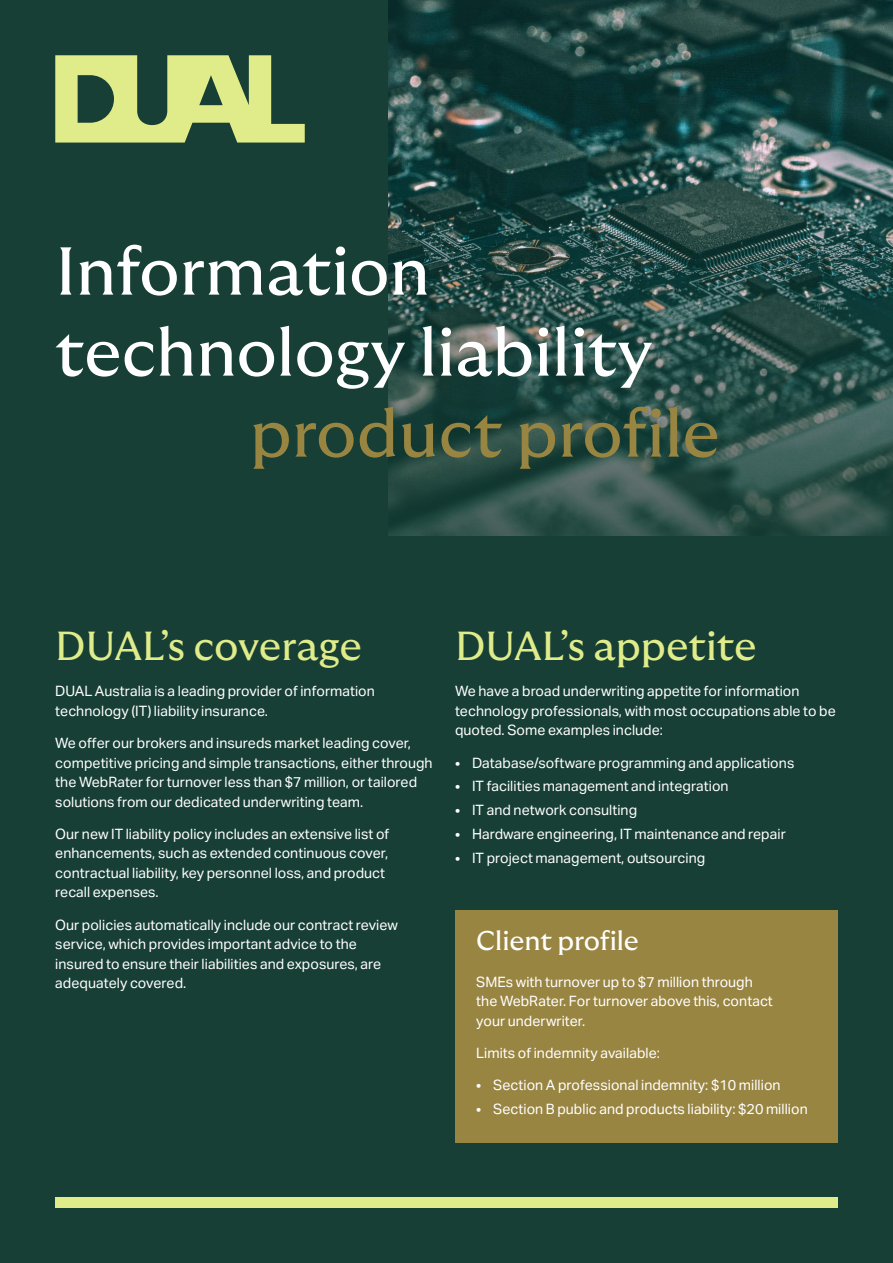
<style>
.page{position:relative;width:893px;height:1263px;background:#173f35}
.page>*{position:absolute;margin:0;border:0;box-sizing:border-box;transform-origin:0 0}
.t1{font:67.5px/81px "GT Ultra Median";letter-spacing:-.005em;color:#fff}
.t2{font:67.5px "GT Ultra Median";color:#998542}
.t3{font:40.5px "GT Ultra Median";letter-spacing:-.005em;color:#e0ec89}
.t4{font:27px "GT Ultra Median";color:#fff}
.t5{font:14.25px/19.5px "Aktiv Grotesk";color:#fff}
</style>
<div class="page">
<img style="left:388px;top:0;width:505px;height:79px">
<svg style="left:388px;top:79px;width:505px;height:456px"></svg>
<svg style="left:55px;top:55px;width:250px;height:88px"></svg>
<div style="left:455px;top:910px;width:383px;height:233px;background:#998542"></div>
<div style="left:55px;top:1197px;width:783px;height:11px;background:#e0ec89"></div>
<h1 class="t1" style="left:55px;top:231px;width:599px">Information technology liability</h1>
<h1 class="t2" style="left:250px;top:396px;width:471px">product profile</h1>
<h2 class="t3" style="left:55px;top:623px;width:308px">DUAL’s coverage</h2>
<p class="t5" style="left:55px;top:682px;width:321px">DUAL Australia is a leading provider of information technology (IT) liability insurance.</p>
<p class="t5" style="left:55px;top:733px;width:379px">We offer our brokers and insureds market leading cover, competitive pricing and simple transactions, either through the WebRater for turnover less than $7 million, or tailored solutions from our dedicated underwriting team.</p>
<p class="t5" style="left:55px;top:824px;width:336px">Our new IT liability policy includes an extensive list of enhancements, such as extended continuous cover, contractual liability, key personnel loss, and product recall expenses.</p>
<p class="t5" style="left:55px;top:915px;width:344px">Our policies automatically include our contract review service, which provides important advice to the insured to ensure their liabilities and exposures, are adequately covered.</p>
<h2 class="t3" style="left:455px;top:623px;width:303px">DUAL’s appetite</h2>
<p class="t5" style="left:455px;top:682px;width:382px">We have a broad underwriting appetite for information technology professionals, with most occupations able to be quoted. Some examples include:</p>
<p class="t5" style="left:455px;top:753px;width:341px">• Database/software programming and applications</p>
<p class="t5" style="left:455px;top:777px;width:275px">• IT facilities management and integration</p>
<p class="t5" style="left:455px;top:800px;width:184px">• IT and network consulting</p>
<p class="t5" style="left:455px;top:824px;width:332px">• Hardware engineering, IT maintenance and repair</p>
<p class="t5" style="left:455px;top:848px;width:252px">• IT project management, outsourcing</p>
<h3 class="t4" style="left:476px;top:926px;width:164px">Client profile</h3>
<p class="t5" style="left:476px;top:972px;width:298px">SMEs with turnover up to $7 million through the WebRater. For turnover above this, contact your underwriter.</p>
<p class="t5" style="left:476px;top:1043px;width:185px">Limits of indemnity available:</p>
<p class="t5" style="left:476px;top:1075px;width:306px">• Section A professional indemnity: $10 million</p>
<p class="t5" style="left:476px;top:1099px;width:333px">• Section B public and products liability: $20 million</p>
</div>
